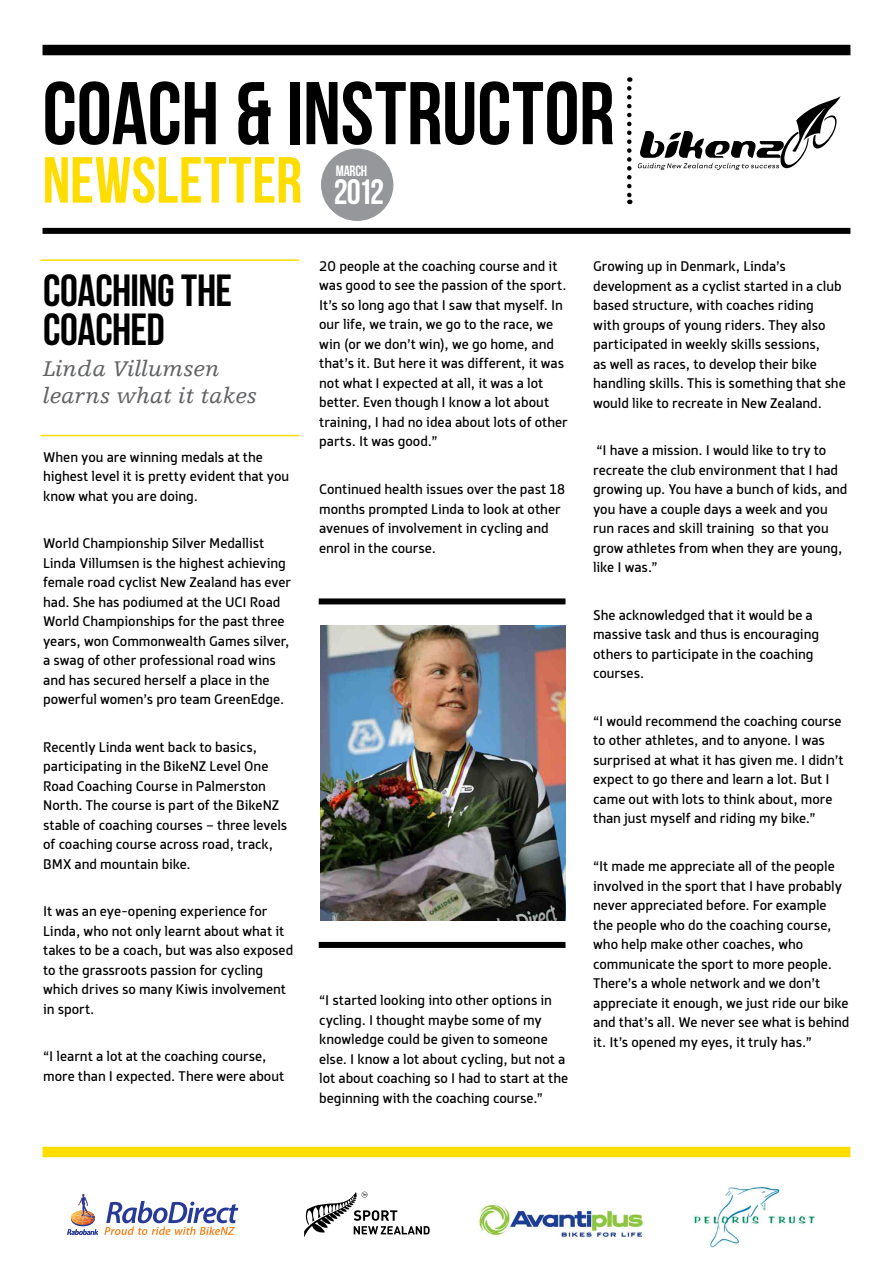
<style>
.page{position:relative;width:893px;height:1263px;background:#fff}
.page>*{position:absolute;margin:0;border:0;box-sizing:border-box;transform-origin:0 0}
.t1{font:88.65px "Bebas Neue";letter-spacing:-.005em;color:#000}
.t2{font:65.1px "Bebas Neue";letter-spacing:.01em;color:#fd0}
.t3{font:45px/39px "Bebas Neue";letter-spacing:-.01em;color:#000}
.t4{font:35.25px "Bebas Neue";color:#fff}
.t5{font:italic 22.5px/27px "Egyptienne FLT Std";color:#636466}
.t6{font:15px/19.5px "Knight Sans";letter-spacing:-.005em;color:#000}
.t7{font:15px "Bebas Neue";color:#fff}
</style>
<div class="page">
<div style="left:43px;top:228px;width:807px;height:6px;background:#000"></div>
<div style="left:43px;top:45px;width:807px;height:10px;background:#000"></div>
<div style="left:43px;top:1147px;width:807px;height:10px;background:#fd0"></div>
<svg style="left:638px;top:96px;width:203px;height:74px"></svg>
<div style="left:321px;top:149px;width:72px;height:72px;background:#95979a;border-radius:50%"></div>
<svg style="left:627px;top:88px;width:4px;height:116px"></svg>
<svg style="left:104px;top:1201px;width:134px;height:34px"></svg>
<svg style="left:67px;top:1194px;width:31px;height:41px"></svg>
<img style="left:479px;top:1204px;width:165px;height:34px">
<img style="left:693px;top:1186px;width:122px;height:61px">
<svg style="left:304px;top:1191px;width:126px;height:46px"></svg>
<hr style="left:41px;top:259px;width:258px;height:2px;background:#fd0">
<hr style="left:41px;top:435px;width:258px;height:1px;background:#fd0">
<div style="left:319px;top:942px;width:246px;height:6px;background:#000"></div>
<div style="left:319px;top:598px;width:246px;height:6px;background:#000"></div>
<img style="left:321px;top:625px;width:244px;height:296px">
<h1 class="t1" style="left:43px;top:65px;width:574px">COACH &amp; INSTRUCTOR</h1>
<h2 class="t2" style="left:43px;top:144px;width:261px">NEWSLETTER</h2>
<p class="t7" style="left:336px;top:162px;width:21px">MARCH</p>
<h3 class="t4" style="left:334px;top:172px;width:52px">2012</h3>
<h3 class="t3" style="left:43px;top:270px;width:191px">COACHING THE<br>COACHED</h3>
<h3 class="t5" style="left:43px;top:356px;width:215px">Linda Villumsen learns what it takes</h3>
<p class="t6" style="left:43px;top:447px;width:248px">When you are winning medals at the highest level it is pretty evident that you know what you are doing.</p>
<p class="t6" style="left:43px;top:534px;width:250px">World Championship Silver Medallist Linda Villumsen is the highest achieving female road cyclist N ew Zealand has ever had. She has podiumed at the UCI Road World Championships for the past three years, won Commonwealth Games silver, a swag of other professional road wins and has secured herself a place in the powerful women’s pro team GreenEdge.</p>
<p class="t6" style="left:43px;top:737px;width:246px">Recently Linda went back to basics, participating in the BikeNZ Level One Road Coaching Course in Palmerston North. The course is part of the BikeNZ stable of coaching courses – three levels of coaching course across road, track, BMX and mountain bike.</p>
<p class="t6" style="left:43px;top:902px;width:252px">It was an eye-opening experience for Linda, who not only learnt about what it takes to be a coach, but was also exposed to the grassroots passion for cycling which drives so many Kiwis involvement in sport.</p>
<p class="t6" style="left:43px;top:1047px;width:243px">“I learnt a lot at the coaching course, more than I expected. There were about</p>
<p class="t6" style="left:319px;top:256px;width:250px">20 people at the coaching course and it was good to see the passion of the sport.<br>It’s so long ago that I saw that myself. I n our life, we train, we go to the race, we win (or we don’t win), we go home, and that’s it. But here it was different, it was not what I expected at all, it was a lot better. Even though I know a lot about training, I had no idea about lots of other parts. It was good.”</p>
<p class="t6" style="left:319px;top:479px;width:247px">Continued health issues over the past 18 months prompted Linda to look at other avenues of involvement in cycling and enrol in the course.</p>
<p class="t6" style="left:319px;top:990px;width:251px">“I started looking into other options in cycling. I thought maybe some of my knowledge could be given to someone else. I know a lot about cycling, but not a lot about coaching so I had to start at the beginning with the coaching course.”</p>
<p class="t6" style="left:593px;top:257px;width:254px">Growing up in Denmark, Linda’s development as a cyclist started in a club based structure, with coaches riding<br>with groups of young riders. They also participated in weekly skills sessions,<br>as well as races, to develop their bike handling skills. This is something that she would like to recreate in N ew Zealand.</p>
<p class="t6" style="left:593px;top:441px;width:256px">“I have a mission. I would like to try to recreate the club environment that I had growing up. You have a bunch of kids, and you have a couple days a week and you run races and skill training so that you grow athletes from when they are young, like I was.”</p>
<p class="t6" style="left:593px;top:605px;width:228px">She acknowledged that it would be a massive task and thus is encouraging others to participate in the coaching courses.</p>
<p class="t6" style="left:593px;top:711px;width:252px">“I would recommend the coaching course to other athletes, and to anyone. I was surprised at what it has given me. I didn’t expect to go there and learn a lot. But I came out with lots to think about, more than just myself and riding my bike.”</p>
<p class="t6" style="left:593px;top:856px;width:258px">“It made me appreciate all of the people involved in the sport that I have probably never appreciated before. For example the people who do the coaching course, who help make other coaches, who communicate the sport to more people.<br>There’s a whole network and we don’t appreciate it enough, we just ride our bike and that’s all. We never see what is behind it. It’s opened my eyes, it truly has.”</p>
</div>
